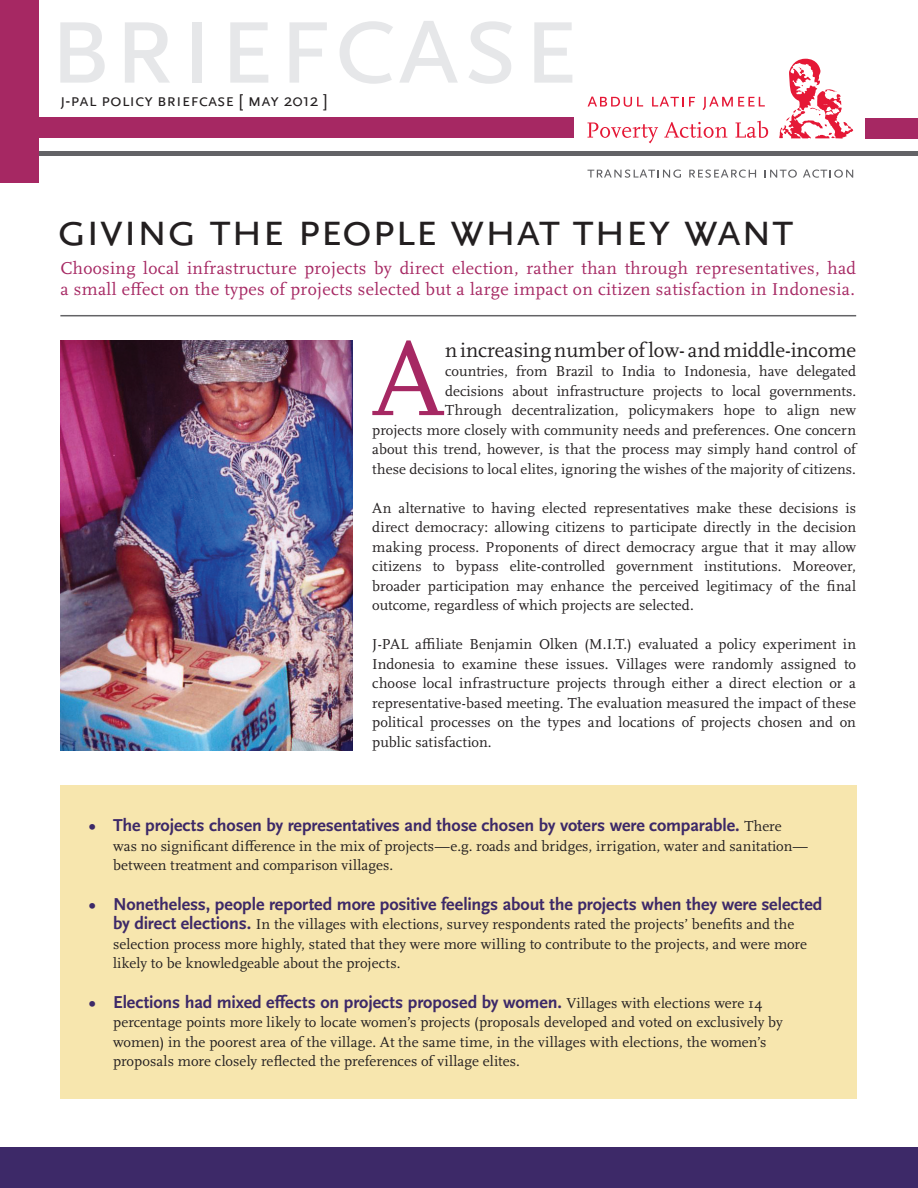
<style>
.page{position:relative;width:918px;height:1188px;background:#fff}
.page>*{position:absolute;margin:0;border:0;box-sizing:border-box;transform-origin:0 0}
.t1{font:126px "Scala Sans Caps";letter-spacing:-.01em;color:#e6e7e9}
.first_paragraph__wit{font:109.65px "Scala OT";color:#a62863}
.bulleted_text{font:48px "Scala Sans Caps";letter-spacing:-.02em;color:#231f20}
.first_paragraph__wit-2{font:21px "Scala OT";letter-spacing:-.005em;color:#231f20}
.bulleted_text-2{font:700 18px "Scala Sans OT";letter-spacing:-.01em;color:#3d2968}
.subtitle{font:18px/21px "Scala OT";letter-spacing:.02em;color:#a62863}
.t2{font:18px "Scala Sans Caps";color:#231f20}
.body{font:15px/19.5px "Scala OT";color:#231f20;text-align:justify}
.bulleted_text-3{font:15px/19.5px "Scala OT";letter-spacing:.005em;color:#231f20}
.first_paragraph__wit-3{font:15px/19.5px "Scala OT";color:#231f20;text-align:right}
.s1{font-family:"Scala Sans OT"}
.s2{font-family:"Scala OT";font-weight:400;font-size:15px;color:#231f20}
.s3{font-family:"Scala Sans OT";font-weight:700;font-size:18px;color:#3d2968}
</style>
<div class="page">
<svg style="left:779px;top:59px;width:74px;height:80px"></svg>
<svg style="left:588px;top:97px;width:55px;height:10px"></svg>
<svg style="left:652px;top:97px;width:43px;height:10px"></svg>
<svg style="left:703px;top:97px;width:62px;height:13px"></svg>
<svg style="left:587px;top:169px;width:94px;height:9px"></svg>
<svg style="left:689px;top:169px;width:67px;height:9px"></svg>
<svg style="left:765px;top:170px;width:32px;height:8px"></svg>
<svg style="left:803px;top:169px;width:50px;height:9px"></svg>
<svg style="left:587px;top:123px;width:71px;height:20px"></svg>
<svg style="left:664px;top:122px;width:63px;height:16px"></svg>
<svg style="left:735px;top:121px;width:33px;height:17px"></svg>
<hr style="left:588px;top:155px;width:265px;height:1px;background:#231f20">
<hr style="left:1px;top:151px;width:917px;height:4px;background:#636366">
<div style="left:60px;top:785px;width:797px;height:314px;background:#f7e6ae"></div>
<div style="left:0;top:1148px;width:918px;height:40px;background:#3d2968"></div>
<div style="left:1px;top:118px;width:572px;height:20px;background:#a62863"></div>
<div style="left:865px;top:119px;width:53px;height:20px;background:#a62863"></div>
<hr style="left:60px;top:315px;width:796px;height:1px;background:#636366">
<div style="left:0;top:0;width:38px;height:183px;background:#a62863"></div>
<img style="left:60px;top:341px;width:292px;height:409px">
<p class="t1" style="left:49px;top:-27px;width:533px">briefcase</p>
<p class="t2" style="left:60px;top:90px;width:269px">j-pal policy briefcase [ may 2012 <span class="s1">]</span></p>
<p class="bulleted_text" style="left:57px;top:204px;width:738px">giving the people what they want</p>
<p class="subtitle" style="left:60px;top:258px;width:797px">Choosing local infrastructure projects by direct election, rather than through representatives, had a small effect on the types of projects selected but a large impact on citizen satisfaction in Indonesia.</p>
<p class="first_paragraph__wit" style="left:371px;top:320px;width:75px">A</p>
<p class="first_paragraph__wit-2" style="left:445px;top:338px;width:413px">n increasing number of low- and middle-income</p>
<p class="first_paragraph__wit-3" style="left:372px;top:362px;width:485px">countries, from Brazil to India to Indonesia, have delegated<br>decisions about infrastructure projects to local governments.<br>Through decentralization, policymakers hope to align new<br>projects more closely with community needs and preferences. One concern about this trend, however, is that the process may simply hand control of these decisions to local elites, ignoring the wishes of the majority of citizens.</p>
<p class="body" style="left:372px;top:498px;width:485px">An alternative to having elected representatives make these decisions is direct democracy: allowing citizens to participate directly in the decision making process. Proponents of direct democracy argue that it may allow citizens to bypass elite-controlled government institutions. Moreover, broader participation may enhance the perceived legitimacy of the final outcome, regardless of which projects are selected.</p>
<p class="body" style="left:372px;top:635px;width:485px">J-PAL affiliate Benjamin Olken (M.I.T.) evaluated a policy experiment in Indonesia to examine these issues. Villages were randomly assigned to choose local infrastructure projects through either a direct election or a representative-based meeting. The evaluation measured the impact of these political processes on the types and locations of projects chosen and on public satisfaction.</p>
<p class="bulleted_text-2" style="left:89px;top:815px;width:694px">• The projects chosen by representatives and those chosen by voters were comparable. <span class="s2">There</span></p>
<p class="bulleted_text-3" style="left:113px;top:836px;width:696px">was no significant difference in the mix of projects—e.g. roads and bridges, irrigation, water and sanitation— between treatment and comparison villages.</p>
<p class="bulleted_text-2" style="left:89px;top:894px;width:735px">• Nonetheless, people reported more positive feelings about the projects when they were selected</p>
<p class="bulleted_text-3" style="left:113px;top:915px;width:696px"><span class="s3">by direct elections.</span> In the villages with elections, survey respondents rated the projects’ benefits and the selection process more highly, stated that they were more willing to contribute to the projects, and were more likely to be knowledgeable about the projects.</p>
<p class="bulleted_text-2" style="left:89px;top:992px;width:675px">• Elections had mixed effects on projects proposed by women. <span class="s2">Villages with elections were 14</span></p>
<p class="bulleted_text-3" style="left:113px;top:1013px;width:671px">percentage points more likely to locate women’s projects (proposals developed and voted on exclusively by women) in the poorest area of the village. At the same time, in the villages with elections, the women’s proposals more closely reflected the preferences of village elites.</p>
</div>
